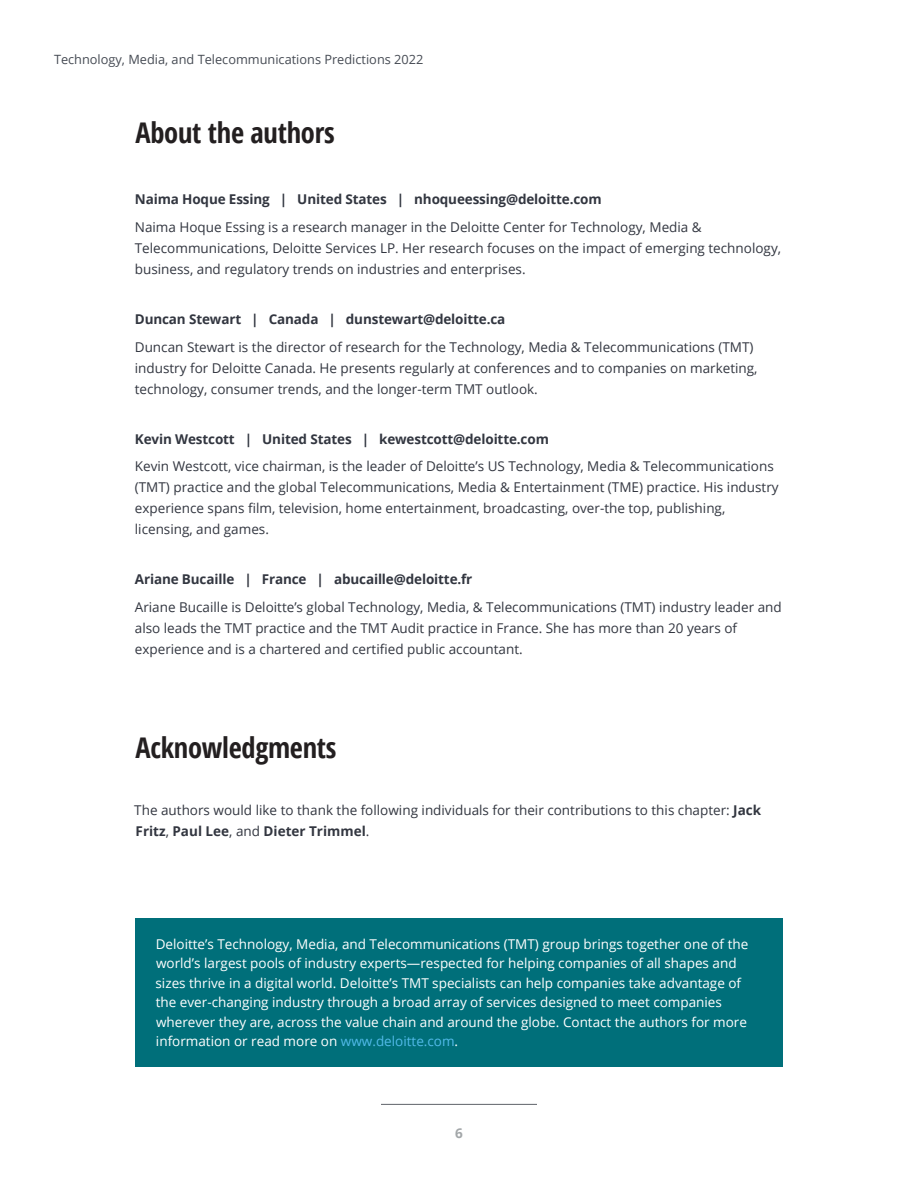
<style>
.page{position:relative;width:918px;height:1188px;background:#fff}
.page>*{position:absolute;margin:0;border:0;box-sizing:border-box;transform-origin:0 0}
.Heading_1{font:700 28.5px "Open Sans Condensed";letter-spacing:-.01em;color:#231f20}
.Authors__Bio_text{font:13.5px/21px "Open Sans";color:#323640}
.body-auxiliary{font:13.5px/19.5px "Open Sans";color:#fff}
.Author__Name___Email{font:700 13.5px "Open Sans";letter-spacing:-.01em;color:#323640}
.Acknowledgments__Tex{font:13.5px/21px "Open Sans";color:#323640}
.t1{font:700 13.5px "Open Sans";color:#a3a7a9}
.t2{font:12.75px "Open Sans";color:#464b54}
.s1{font-weight:700}
.s2{color:#52bae9}
</style>
<div class="page">
<hr style="left:381px;top:1104px;width:156px;height:1px;background:#5f6369">
<div style="left:135px;top:918px;width:648px;height:148px;background:#006f7a"></div>
<p class="t2" style="left:54px;top:50px;width:371px">Technology, Media, and Telecommunications Predictions 2022</p>
<p class="Heading_1" style="left:135px;top:113px;width:201px">About the authors</p>
<p class="Author__Name___Email" style="left:135px;top:190px;width:468px">Naima Hoque Essing | United States | nhoqueessing@deloitte.com</p>
<p class="Authors__Bio_text" style="left:135px;top:216px;width:648px">Naima Hoque Essing is a research manager in the Deloitte Center for Technology, Media &amp;<br>Telecommunications, Deloitte Services LP. Her research focuses on the impact of emerging technology, business, and regulatory trends on industries and enterprises.</p>
<p class="Author__Name___Email" style="left:135px;top:310px;width:372px">Duncan Stewart | Canada | dunstewart@deloitte.ca</p>
<p class="Authors__Bio_text" style="left:135px;top:336px;width:624px">Duncan Stewart is the director of research for the Technology, Media &amp; Telecommunications (TMT) industry for Deloitte Canada. He presents regularly at conferences and to companies on marketing, technology, consumer trends, and the longer-term TMT outlook.</p>
<p class="Author__Name___Email" style="left:135px;top:429px;width:416px">Kevin Westcott | United States | kewestcott@deloitte.com</p>
<p class="Authors__Bio_text" style="left:135px;top:456px;width:645px">Kevin Westcott, vice chairman, is the leader of Deloitte’s US Technology, Media &amp; Telecommunications (TMT) practice and the global Telecommunications, Media &amp; Entertainment (TME) practice. His industry experience spans film, television, home entertainment, broadcasting, over-the top, publishing, licensing, and games.</p>
<p class="Author__Name___Email" style="left:135px;top:570px;width:339px">Ariane Bucaille | France | abucaille@deloitte.fr</p>
<p class="Authors__Bio_text" style="left:135px;top:596px;width:648px">Ariane Bucaille is Deloitte’s global Technology, Media, &amp; Telecommunications (TMT) industry leader and also leads the TMT practice and the TMT Audit practice in France. She has more than 20 years of experience and is a chartered and certified public accountant.</p>
<p class="Heading_1" style="left:136px;top:728px;width:202px">Acknowledgments</p>
<p class="Acknowledgments__Tex" style="left:134px;top:799px;width:628px">The authors would like to thank the following individuals for their contributions to this chapter: <span class="s1">Jack<br>Fritz</span>, <span class="s1">Paul Lee</span>, and <span class="s1">Dieter Trimmel</span>.</p>
<p class="body-auxiliary" style="left:156px;top:934px;width:594px">Deloitte’s Technology, Media, and Telecommunications (TMT) group brings together one of the world’s largest pools of industry experts—respected for helping companies of all shapes and sizes thrive in a digital world. Deloitte’s TMT specialists can help companies take advantage of the ever-changing industry through a broad array of services designed to meet companies wherever they are, across the value chain and around the globe. Contact the authors for more information or read more on <span class="s2">www.deloitte.com</span>.</p>
<p class="t1" style="left:455px;top:1123px;width:9px">6</p>
</div>
